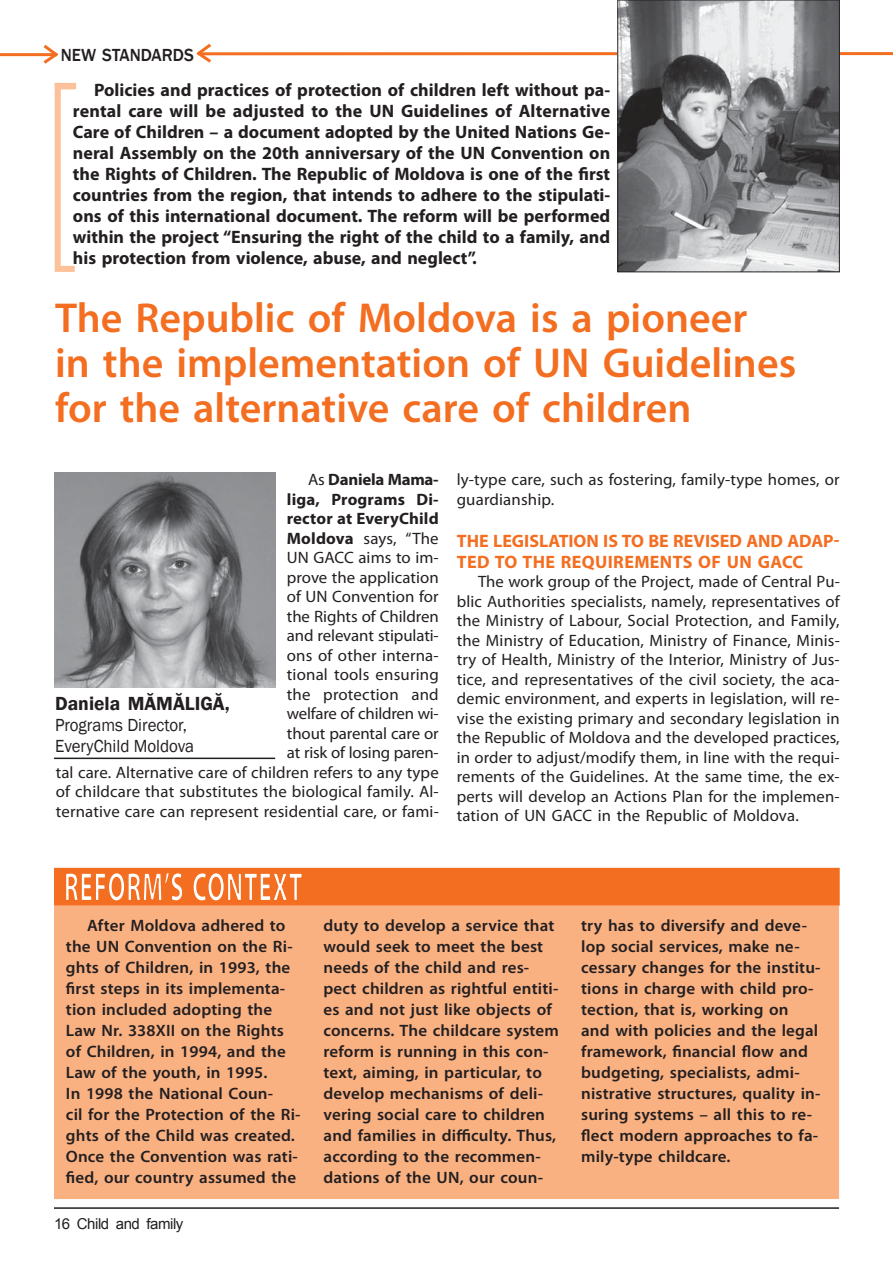
<style>
.page{position:relative;width:893px;height:1263px;background:#fff}
.page>*{position:absolute;margin:0;border:0;box-sizing:border-box;transform-origin:0 0}
.t1{font:600 42px/45px "Myriad Pro";color:#f36e21}
.t2{font:600 19.5px "Franklin Gothic";color:#231f20}
.t3{font:700 18px/21px "Myriad Pro";color:#231f20;text-align:justify}
.t4{font:700 18px/21px "Myriad Pro";color:#f36e21}
.t5{font:18px/21px "Franklin Gothic";color:#231f20;scale:.94 1}
.t6{font:500 18px "Franklin Gothic";color:#231f20;scale:.95 1}
.t7{font:16.5px/19.5px "Myriad Pro";letter-spacing:.01em;color:#231f20;text-align:right}
.t8{font:600 16.5px/21px "Myriad Pro";letter-spacing:.01em;color:#231f20}
.t9{font:15px "Arial";letter-spacing:-.03em;color:#231f20}
.s1{font-weight:700}
</style>
<div class="page">
<hr style="left:54px;top:1207px;width:785px;height:2px;background:#231f20">
<div style="left:55px;top:906px;width:783px;height:292px;background:#fab182"></div>
<div style="left:54px;top:906px;width:785px;height:293px;border:2px solid #fab182"></div>
<div style="left:55px;top:869px;width:784px;height:36px;background:#f36e21"></div>
<div style="left:54px;top:868px;width:786px;height:38px;border:2px solid #f36e21"></div>
<div style="left:55px;top:83px;width:6px;height:183px;background:#fcc198"></div>
<div style="left:56px;top:83px;width:20px;height:6px;background:#fcc198"></div>
<div style="left:55px;top:266px;width:20px;height:6px;background:#fcc198"></div>
<svg style="left:196px;top:43px;width:18px;height:20px"></svg>
<svg style="left:40px;top:44px;width:18px;height:20px"></svg>
<hr style="left:0;top:53px;width:54px;height:3px;background:#f36e21">
<hr style="left:200px;top:52px;width:693px;height:3px;background:#f36e21">
<img style="left:619px;top:2px;width:219px;height:268px">
<div style="left:617px;top:0;width:223px;height:272px;border:1px solid #231f20"></div>
<img style="left:54px;top:473px;width:221px;height:214px">
<hr style="left:54px;top:758px;width:221px;height:1px;background:#231f20">
<svg style="left:64px;top:757px;width:240px;height:148px"></svg>
<p class="t6" style="left:61px;top:44px;width:142px">NEW STANDARDS</p>
<p class="t3" style="left:73px;top:82px;width:539px;text-indent:21px">Policies and practices of protection of children left without pa&shy;rental care will be adjusted to the UN Guidelines of Alternative Care of Children – a document adopted by the United Nations Ge&shy;neral Assembly on the 20th anniversary of the UN Convention on the Rights of Children. The Republic of Moldova is one of the first countries from the region, that intends to adhere to the stipulati&shy;ons of this international document. The reform will be performed within the project “Ensuring the right of the child to a family, and his protection from violence, abuse, and neglect”.</p>
<h1 class="t1" style="left:55px;top:300px;width:742px">The Republic of Moldova is a pioneer<br>in the implementation of UN Guidelines for the alternative care of children</h1>
<p class="t7" style="left:56px;top:471px;width:385px">As <span class="s1">Daniela Mama-<br>liga, Programs Di-<br>rector at EveryChild<br>Moldova</span> says, “The<br>UN GACC aims to im-<br>prove the application<br>of UN Convention for<br>the Rights of Children<br>and relevant stipulati-<br>ons of other interna-<br>tional tools ensuring<br>the protection and<br>welfare of children wi-<br>thout parental care or<br>at risk of losing paren-<br>tal care. Alternative care of children refers to any type of childcare that substitutes the biological family. Al&shy;ternative care can represent residential care, or fami-</p>
<p class="t7" style="left:457px;top:471px;width:384px;text-align:left">ly-type care, such as fostering, family-type homes, or guardianship.</p>
<p class="t4" style="left:457px;top:532px;width:384px">THE LEGISLATION IS TO BE REVISED AND ADAP-<br>TED TO THE REQUIREMENTS OF UN GACC</p>
<p class="t7" style="left:457px;top:573px;width:385px;text-align:justify;text-indent:21px">The work group of the Project, made of Central Pu&shy;blic Authorities specialists, namely, representatives of the Ministry of Labour, Social Protection, and Family, the Ministry of Education, Ministry of Finance, Minis&shy;try of Health, Ministry of the Interior, Ministry of Jus&shy;tice, and representatives of the civil society, the aca&shy;demic environment, and experts in legislation, will re&shy;vise the existing primary and secondary legislation in the Republic of Moldova and the developed practices, in order to adjust/modify them, in line with the requi&shy;rements of the Guidelines. At the same time, the ex&shy;perts will develop an Actions Plan for the implemen&shy;tation of UN GACC in the Republic of Moldova.</p>
<p class="t2" style="left:55px;top:692px;width:176px">Daniela MĂMĂLIGĂ,</p>
<p class="t5" style="left:55px;top:714px;width:149px">Programs Director,<br>EveryChild Moldova</p>
<p class="t8" style="left:66px;top:916px;width:236px;text-indent:21px">After Moldova adhered to the UN Convention on the Ri&shy;ghts of Children, in 1993, the first steps in its implementa&shy;tion included adopting the<br>Law Nr. 338XII on the Rights of Children, in 1994, and the<br>Law of the youth, in 1995.<br>In 1998 the National Coun-<br>cil for the Protection of the Ri&shy;ghts of the Child was created.<br>Once the Convention was rati&shy;fied, our country assumed the</p>
<p class="t8" style="left:323px;top:916px;width:237px">duty to develop a service that would seek to meet the best needs of the child and res&shy;pect children as rightful entiti&shy;es and not just like objects of concerns. The childcare system reform is running in this con&shy;text, aiming, in particular, to develop mechanisms of deli&shy;vering social care to children and families in difficulty. Thus, according to the recommen&shy;dations of the UN, our coun-</p>
<p class="t8" style="left:581px;top:916px;width:241px">try has to diversify and deve&shy;lop social services, make ne&shy;cessary changes for the institu&shy;tions in charge with child pro&shy;tection, that is, working on and with policies and the legal framework, financial flow and budgeting, specialists, admi&shy;nistrative structures, quality in&shy;suring systems – all this to re&shy;flect modern approaches to fa&shy;mily-type childcare.</p>
<p class="t9" style="left:54px;top:1215px;width:131px">16 Child and family</p>
</div>
